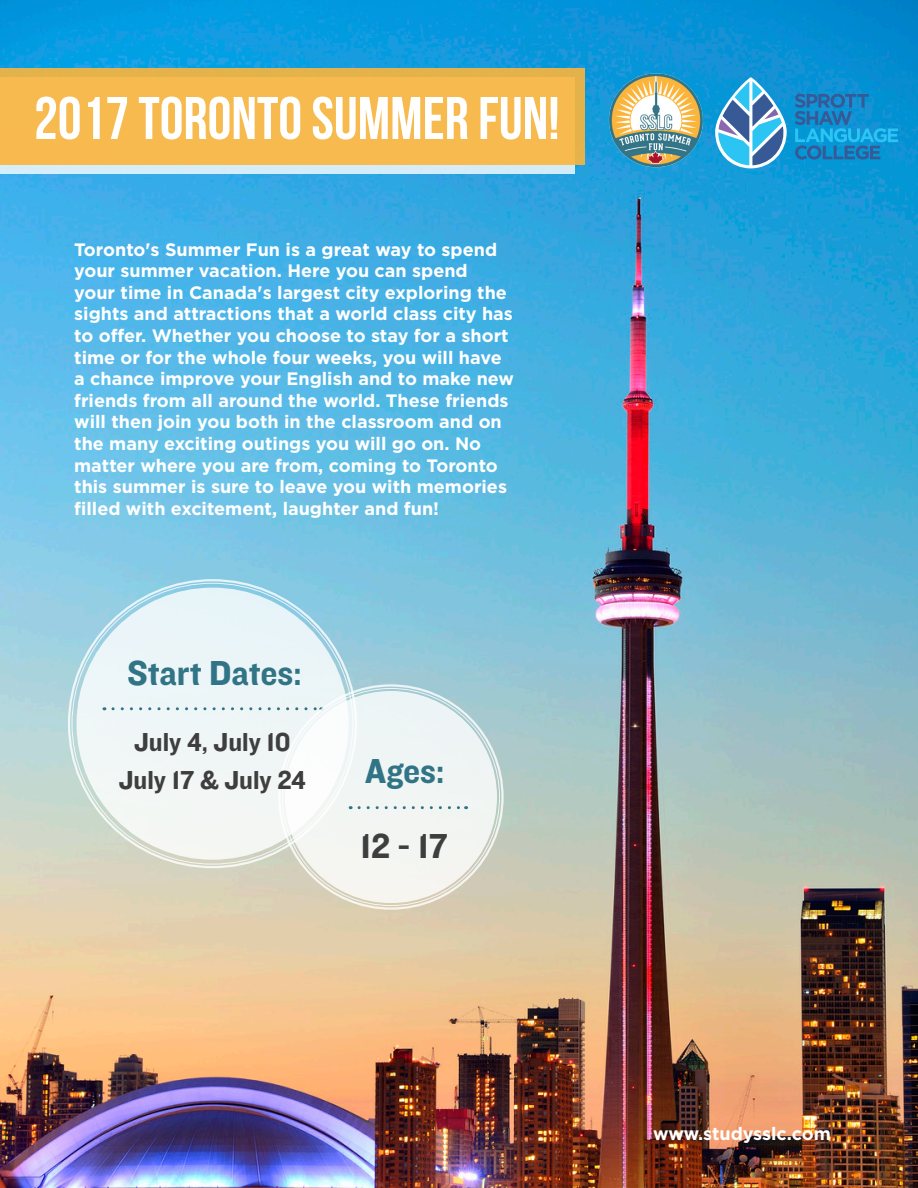
<style>
.page{position:relative;width:918px;height:1188px;background:#fff}
.page>*{position:absolute;margin:0;border:0;box-sizing:border-box;transform-origin:0 0}
.t1{font:60px "Bebas Neue";color:#fff}
.t2{font:36px "Knockout HTF51 Middleweight";color:#317486}
.t3{font:36px "Knockout HTF51 Middleweight";color:#3e3e3f}
.t4{font:27px "Knockout HTF51 Middleweight";color:#3e3e3f}
.t5{font:700 18px/21.6px "Gotham";color:#fff}
</style>
<div class="page">
<img style="left:0;top:0;width:918px;height:1188px">
<div style="left:0;top:77px;width:575px;height:96px;background:#d5edf9"></div>
<div style="left:285px;top:691px;width:212px;height:212px;background:#f1f5f3;border-radius:50%"></div>
<div style="left:77px;top:588px;width:272px;height:272px;background:#eff6f7;border-radius:50%"></div>
<svg style="left:113px;top:707px;width:209px;height:3px"></svg>
<svg style="left:0;top:68px;width:584px;height:97px;background:#f5b94d"></svg>
<svg style="left:359px;top:806px;width:108px;height:3px"></svg>
<img style="left:607px;top:71px;width:99px;height:99px">
<svg style="left:795px;top:94px;width:103px;height:66px;background:#178bc9"></svg>
<svg style="left:715px;top:77px;width:72px;height:91px"></svg>
<p class="t1" style="left:34px;top:85px;width:527px">2017 TORONTO SUMMER FUN!</p>
<p class="t5" style="left:74px;top:238px;width:441px">Toronto's Summer Fun is a great way to spend your summer vacation. Here you can spend<br>your time in Canada's largest city exploring the sights and attractions that a world class city has to offer. Whether you choose to stay for a short time or for the whole four weeks, you will have a chance improve your English and to make new friends from all around the world. These friends will then join you both in the classroom and on the many exciting outings you will go on. No matter where you are from, coming to Toronto this summer is sure to leave you with memories filled with excitement, laughter and fun!</p>
<p class="t2" style="left:127px;top:654px;width:176px">Start Dates:</p>
<p class="t4" style="left:134px;top:728px;width:158px">July 4, July 10</p>
<p class="t4" style="left:119px;top:766px;width:189px">July 17 &amp; July 24</p>
<p class="t2" style="left:365px;top:752px;width:81px">Ages:</p>
<p class="t3" style="left:360px;top:827px;width:89px">12 - 17</p>
<p class="t5" style="left:653px;top:1122px;width:179px">www.studysslc.com</p>
</div>
